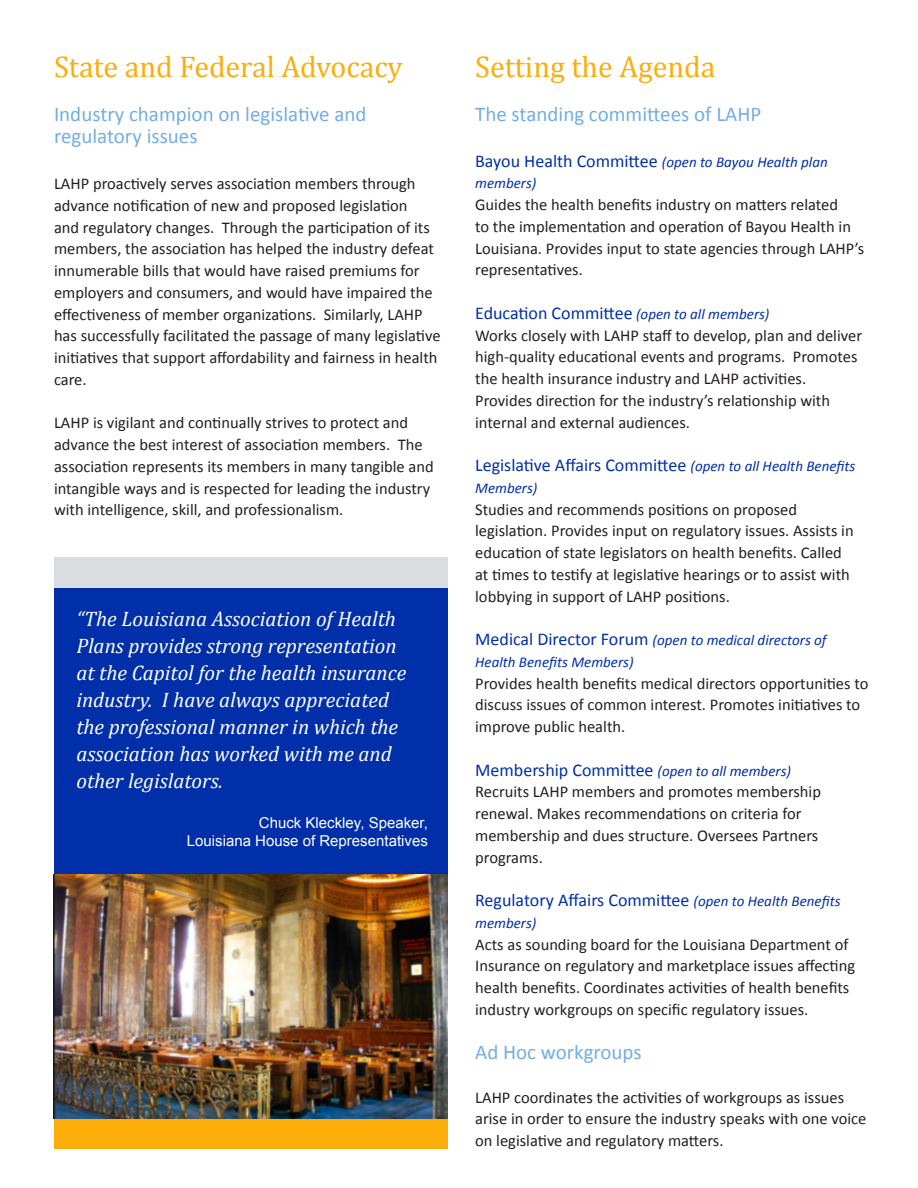
<style>
.page{position:relative;width:918px;height:1188px;background:#fff}
.page>*{position:absolute;margin:0;border:0;box-sizing:border-box;transform-origin:0 0}
.t1{font:30px "Cambria";color:#fdad09}
.t2{font:italic 21px/27px "Cambria";color:#fff}
.t3{font:21px/22.5px "Calibri";color:#72aee2}
.t4{font:18px "Calibri";color:#002fa9}
.t5{font:16.5px/21.8px "Calibri";color:#231f20}
.t6{font:italic 15px/21.8px "Calibri";color:#002fa9}
.t7{font:15px/18px "Arial";color:#fff;text-align:right}
.s1{font-style:normal;font-size:18px}
.s2{font-style:italic;font-size:15px}
</style>
<div class="page">
<div style="left:54px;top:588px;width:394px;height:287px;background:#002fa9"></div>
<div style="left:54px;top:557px;width:394px;height:30px;background:#dbdce0"></div>
<div style="left:54px;top:1118px;width:394px;height:31px;background:#fdad09"></div>
<img style="left:54px;top:875px;width:394px;height:243px">
<p class="t1" style="left:54px;top:49px;width:350px">State and Federal Advocacy</p>
<p class="t3" style="left:54px;top:102px;width:314px">Industry champion on legislative and regulatory issues</p>
<p class="t5" style="left:54px;top:172px;width:388px">LAHP proactively serves association members through advance notification of new and proposed legislation<br>and regulatory changes. Through the participation of its members, the association has helped the industry defeat innumerable bills that would have raised premiums for employers and consumers, and would have impaired the effectiveness of member organizations. Similarly, LAHP has successfully facilitated the passage of many legislative initiatives that support affordability and fairness in health care.</p>
<p class="t5" style="left:54px;top:411px;width:381px">LAHP is vigilant and continually strives to protect and advance the best interest of association members. The association represents its members in many tangible and intangible ways and is respected for leading the industry with intelligence, skill, and professionalism.</p>
<p class="t2" style="left:76px;top:605px;width:331px">“The Louisiana Association of Health Plans provides strong representation at the Capitol for the health insurance industry. I have always appreciated the professional manner in which the association has worked with me and other legislators.</p>
<p class="t7" style="left:187px;top:814px;width:242px">Chuck Kleckley, Speaker,<br>Louisiana House of Representatives</p>
<p class="t1" style="left:475px;top:49px;width:242px">Setting the Agenda</p>
<p class="t3" style="left:475px;top:102px;width:288px">The standing committees of LAHP</p>
<p class="t6" style="left:475px;top:150px;width:354px"><span class="s1">Bayou Health Committee</span> (open to Bayou Health plan members)</p>
<p class="t5" style="left:475px;top:193px;width:391px">Guides the health benefits industry on matters related<br>to the implementation and operation of Bayou Health in Louisiana. Provides input to state agencies through LAHP’s representatives.</p>
<p class="t4" style="left:475px;top:302px;width:296px">Education Committee <span class="s2">(open to all members)</span></p>
<p class="t5" style="left:475px;top:323px;width:388px">Works closely with LAHP staff to develop, plan and deliver high-quality educational events and programs. Promotes the health insurance industry and LAHP activities.<br>Provides direction for the industry’s relationship with internal and external audiences.</p>
<p class="t4" style="left:475px;top:454px;width:382px">Legislative Affairs Committee <span class="s2">(open to all Health Benefits</span></p>
<p class="t6" style="left:475px;top:476px;width:64px">Members)</p>
<p class="t5" style="left:475px;top:497px;width:380px">Studies and recommends positions on proposed legislation. Provides input on regulatory issues. Assists in education of state legislators on health benefits. Called at times to testify at legislative hearings or to assist with lobbying in support of LAHP positions.</p>
<p class="t6" style="left:475px;top:629px;width:353px"><span class="s1">Medical Director Forum</span> (open to medical directors of<br>Health Benefits Members)</p>
<p class="t5" style="left:475px;top:671px;width:395px">Provides health benefits medical directors opportunities to discuss issues of common interest. Promotes initiatives to improve public health.</p>
<p class="t4" style="left:475px;top:758px;width:317px">Membership Committee <span class="s2">(open to all members)</span></p>
<p class="t5" style="left:475px;top:780px;width:347px">Recruits LAHP members and promotes membership renewal. Makes recommendations on criteria for membership and dues structure. Oversees Partners programs.</p>
<p class="t4" style="left:475px;top:889px;width:367px">Regulatory Affairs Committee <span class="s2">(open to Health Benefits</span></p>
<p class="t6" style="left:475px;top:911px;width:63px">members)</p>
<p class="t5" style="left:475px;top:932px;width:382px">Acts as sounding board for the Louisiana Department of Insurance on regulatory and marketplace issues affecting health benefits. Coordinates activities of health benefits industry workgroups on specific regulatory issues.</p>
<p class="t3" style="left:475px;top:1040px;width:168px">Ad Hoc workgroups</p>
<p class="t5" style="left:475px;top:1085px;width:393px">LAHP coordinates the activities of workgroups as issues arise in order to ensure the industry speaks with one voice on legislative and regulatory matters.</p>
</div>
